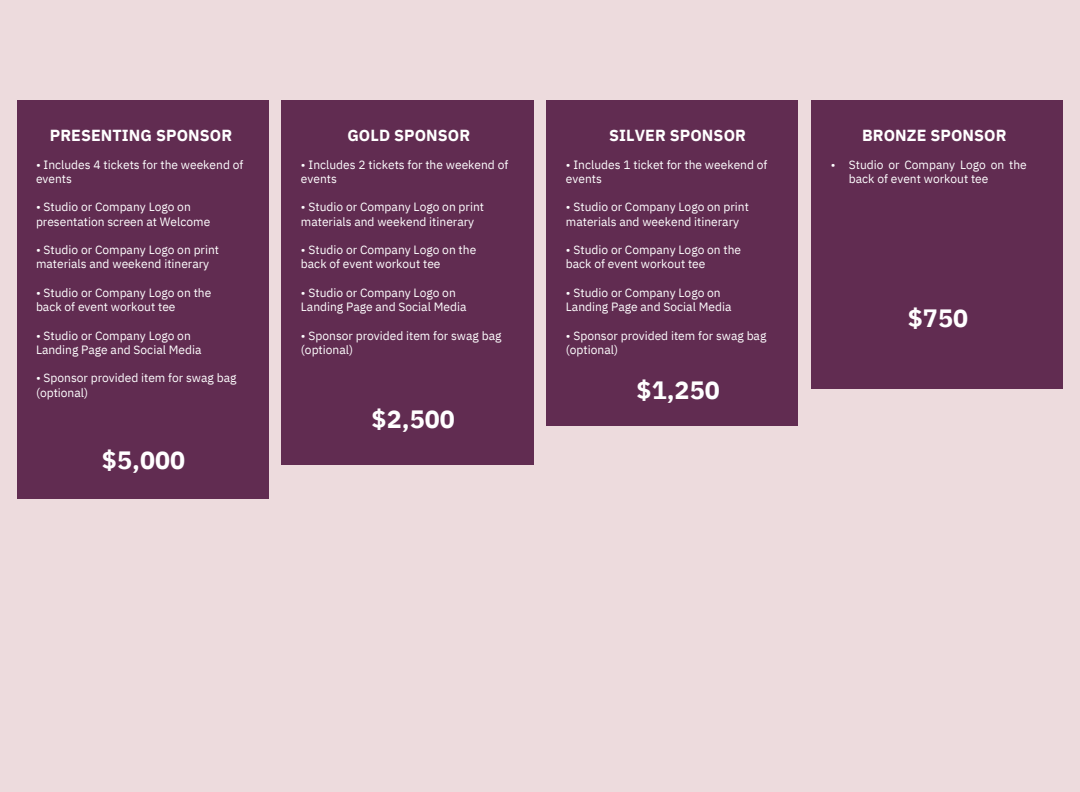
<style>
.page{position:relative;width:1080px;height:792px;background:#eddbdd}
.page>*{position:absolute;margin:0;border:0;box-sizing:border-box;transform-origin:0 0}
.t1{font:700 25px "IBM Plex Sans";letter-spacing:.005em;color:#fff}
.t2{font:700 16px "IBM Plex Sans";letter-spacing:.005em;color:#fff}
.t3{font:12px/14.2px "IBM Plex Sans";color:#fff}
</style>
<div class="page">
<div style="left:17px;top:100px;width:252px;height:399px;background:#612c51"></div>
<div style="left:282px;top:100px;width:252px;height:364px;background:#612c51"></div>
<div style="left:546px;top:100px;width:252px;height:326px;background:#612c51"></div>
<div style="left:811px;top:100px;width:252px;height:289px;background:#612c51"></div>
<h2 class="t2" style="left:50px;top:125px;width:184px">PRESENTING SPONSOR</h2>
<p class="t2" style="left:347px;top:125px;width:124px">GOLD SPONSOR</p>
<p class="t2" style="left:609px;top:125px;width:138px">SILVER SPONSOR</p>
<p class="t2" style="left:862px;top:125px;width:146px">BRONZE SPONSOR</p>
<p class="t3" style="left:36px;top:157px;width:209px">• Includes 4 tickets for the weekend of</p>
<p class="t3" style="left:36px;top:171px;width:37px">events</p>
<p class="t3" style="left:36px;top:200px;width:156px">• Studio or Company Logo on</p>
<p class="t3" style="left:36px;top:214px;width:176px">presentation screen at Welcome</p>
<p class="t3" style="left:36px;top:243px;width:185px">• Studio or Company Logo on print</p>
<p class="t3" style="left:36px;top:257px;width:175px">materials and weekend itinerary</p>
<p class="t3" style="left:36px;top:285px;width:177px">• Studio or Company Logo on the</p>
<p class="t3" style="left:36px;top:300px;width:141px">back of event workout tee</p>
<p class="t3" style="left:36px;top:328px;width:156px">• Studio or Company Logo on</p>
<h1 class="t3" style="left:36px;top:342px;width:167px">Landing Page and Social Media</h1>
<h2 class="t3" style="left:36px;top:371px;width:202px">• Sponsor provided item for swag bag</h2>
<p class="t3" style="left:36px;top:385px;width:54px">(optional)</p>
<p class="t3" style="left:301px;top:157px;width:209px">• Includes 2 tickets for the weekend of</p>
<p class="t3" style="left:301px;top:171px;width:37px">events</p>
<p class="t3" style="left:301px;top:200px;width:185px">• Studio or Company Logo on print</p>
<p class="t3" style="left:301px;top:214px;width:175px">materials and weekend itinerary</p>
<p class="t3" style="left:301px;top:243px;width:177px">• Studio or Company Logo on the</p>
<p class="t3" style="left:301px;top:257px;width:141px">back of event workout tee</p>
<p class="t3" style="left:301px;top:285px;width:156px">• Studio or Company Logo on</p>
<p class="t3" style="left:301px;top:300px;width:167px">Landing Page and Social Media</p>
<p class="t3" style="left:301px;top:328px;width:202px">• Sponsor provided item for swag bag</p>
<h1 class="t3" style="left:301px;top:342px;width:54px">(optional)</h1>
<h2 class="t3" style="left:566px;top:157px;width:203px">• Includes 1 ticket for the weekend of</h2>
<p class="t3" style="left:566px;top:171px;width:37px">events</p>
<p class="t3" style="left:566px;top:200px;width:185px">• Studio or Company Logo on print</p>
<p class="t3" style="left:566px;top:214px;width:175px">materials and weekend itinerary</p>
<p class="t3" style="left:566px;top:243px;width:177px">• Studio or Company Logo on the</p>
<p class="t3" style="left:566px;top:257px;width:141px">back of event workout tee</p>
<p class="t3" style="left:566px;top:285px;width:156px">• Studio or Company Logo on</p>
<p class="t3" style="left:566px;top:300px;width:167px">Landing Page and Social Media</p>
<p class="t3" style="left:566px;top:328px;width:202px">• Sponsor provided item for swag bag</p>
<p class="t3" style="left:566px;top:342px;width:54px">(optional)</p>
<p class="t3" style="left:831px;top:157px;width:6px">•</p>
<h1 class="t3" style="left:849px;top:157px;width:179px">Studio or Company Logo on the back of event workout tee</h1>
<h1 class="t1" style="left:908px;top:301px;width:62px">$750</h1>
<p class="t1" style="left:637px;top:374px;width:85px">$1,250</p>
<p class="t1" style="left:102px;top:443px;width:85px">$5,000</p>
<h2 class="t1" style="left:372px;top:402px;width:85px">$2,500</h2>
</div>
